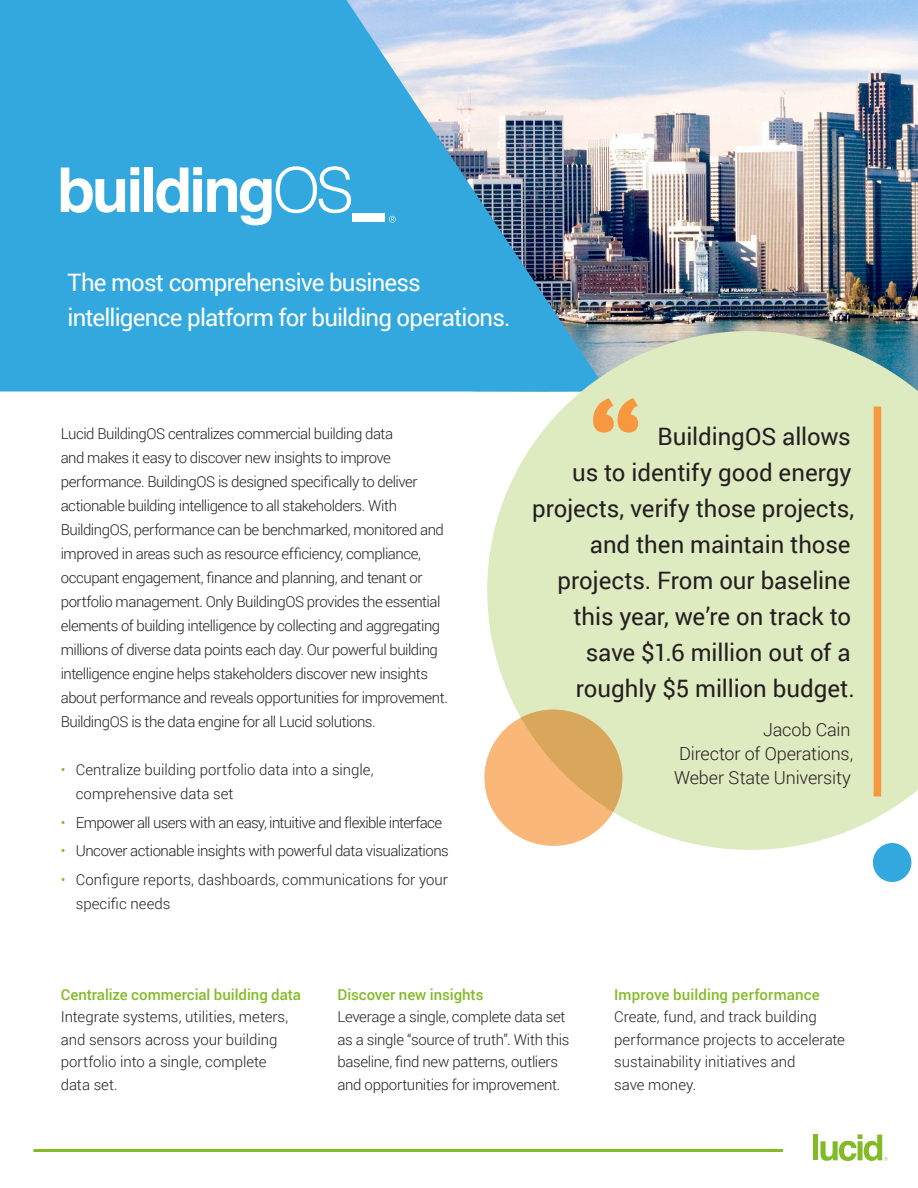
<style>
.page{position:relative;width:918px;height:1188px;background:#fff}
.page>*{position:absolute;margin:0;border:0;box-sizing:border-box;transform-origin:0 0}
.t1{font:700 141px "PT Sans";color:#f79841}
.t2{font:24px/36px "Roboto";letter-spacing:-.005em;color:#231f20;text-align:right}
.t3{font:24px/34.5px "Roboto";letter-spacing:-.035em;color:#fff}
.t4{font:300 18px/24px "Roboto";letter-spacing:-.01em;color:#231f20}
.t5{font:300 15px/24px "Roboto";letter-spacing:-.03em;color:#231f20}
.t6{font:300 15px/22.5px "Roboto";color:#231f20}
.t7{font:500 15px "Roboto";color:#82bb27}
.s1{color:#82bb27}
</style>
<div class="page">
<img style="left:608px;top:0;width:310px;height:331px">
<svg style="left:0;top:0;width:608px;height:392px;background:#4ea9d8"></svg>
<div style="left:813px;top:1135px;width:5px;height:25px;background:#82bb27"></div>
<svg style="left:820px;top:1134px;width:68px;height:27px"></svg>
<svg style="left:61px;top:167px;width:78px;height:46px"></svg>
<div style="left:145px;top:167px;width:8px;height:45px;background:#fff"></div>
<svg style="left:156px;top:166px;width:195px;height:59px"></svg>
<div style="left:352px;top:213px;width:32px;height:9px;background:#fff"></div>
<svg style="left:389px;top:216px;width:7px;height:7px"></svg>
<svg style="left:487px;top:331px;width:431px;height:519px;background:#d8e7c4"></svg>
<div style="left:874px;top:407px;width:7px;height:390px;background:#f79841"></div>
<svg style="left:484px;top:709px;width:139px;height:137px;background:#ecb16f"></svg>
<div style="left:873px;top:843px;width:38px;height:39px;background:#32a8df;border-radius:50%"></div>
<hr style="left:33px;top:1149px;width:750px;height:3px;background:#82bb27">
<p class="t3" style="left:68px;top:265px;width:445px">The most comprehensive business intelligence platform for building operations.</p>
<p class="t5" style="left:61px;top:421px;width:389px">Lucid BuildingOS centralizes commercial building data<br>and makes it easy to discover new insights to improve performance. BuildingOS is designed specifically to deliver actionable building intelligence to all stakeholders. With BuildingOS, performance can be benchmarked, monitored and improved in areas such as resource efficiency, compliance, occupant engagement, finance and planning, and tenant or portfolio management. Only BuildingOS provides the essential elements of building intelligence by collecting and aggregating millions of diverse data points each day. Our powerful building intelligence engine helps stakeholders discover new insights about performance and reveals opportunities for improvement.<br>BuildingOS is the data engine for all Lucid solutions.</p>
<p class="t6" style="left:76px;top:757px;width:299px;line-height:24px;text-indent:-15px"><span class="s1">•</span> Centralize building portfolio data into a single, comprehensive data set</p>
<p class="t5" style="left:61px;top:810px;width:383px"><span class="s1">•</span> Empower all users with an easy, intuitive and flexible interface</p>
<p class="t5" style="left:61px;top:838px;width:390px"><span class="s1">•</span> Uncover actionable insights with powerful data visualizations</p>
<p class="t6" style="left:76px;top:867px;width:374px;line-height:24px;text-indent:-15px"><span class="s1">•</span> Configure reports, dashboards, communications for your specific needs</p>
<p class="t1" style="left:588px;top:367px;width:57px">“</p>
<p class="t2" style="left:532px;top:417px;width:324px">BuildingOS allows<br>us to identify good energy projects, verify those projects, and then maintain those projects. From our baseline this year, we’re on track to save $1.6 million out of a roughly $5 million budget.</p>
<p class="t4" style="left:763px;top:717px;width:89px">Jacob Cain</p>
<p class="t4" style="left:674px;top:741px;width:180px">Director of Operations,<br>Weber State University</p>
<p class="t7" style="left:61px;top:984px;width:242px">Centralize commercial building data</p>
<p class="t6" style="left:61px;top:1005px;width:229px">Integrate systems, utilities, meters, and sensors across your building portfolio into a single, complete data set.</p>
<p class="t7" style="left:338px;top:984px;width:147px">Discover new insights</p>
<p class="t5" style="left:338px;top:1005px;width:233px;line-height:22.5px">Leverage a single, complete data set as a single “source of truth”. With this baseline, find new patterns, outliers and opportunities for improvement.</p>
<p class="t7" style="left:614px;top:984px;width:207px">Improve building performance</p>
<p class="t6" style="left:614px;top:1005px;width:232px">Create, fund, and track building performance projects to accelerate sustainability initiatives and<br>save money.</p>
</div>
